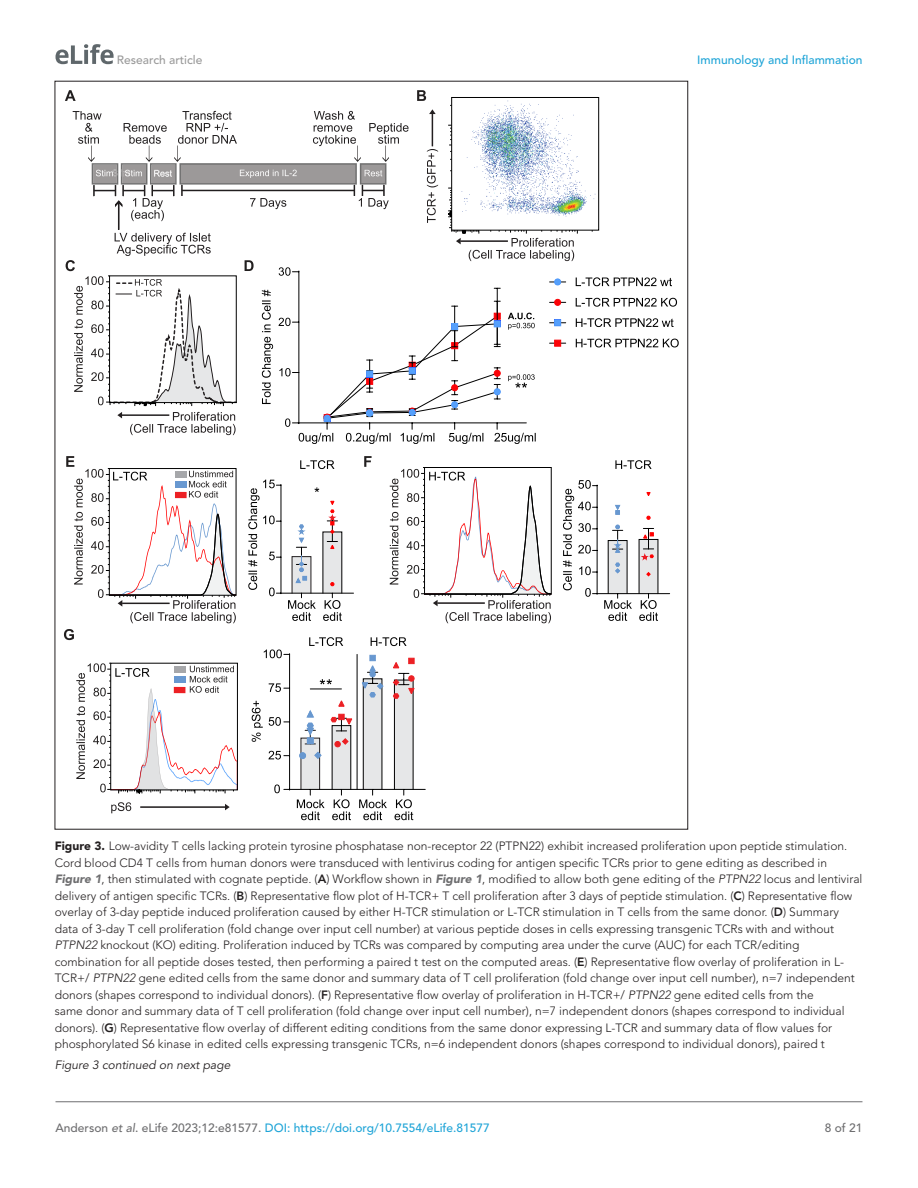
<style>
.page{position:relative;width:918px;height:1188px;background:#fff}
.page>*{position:absolute;margin:0;border:0;box-sizing:border-box;transform-origin:0 0}
.t1{font:300 12px/16.5px "Avenir LT Std";color:#231f20}
.t2{font:500 12px "Avenir LT Std";color:#1ea4d7}
.t3{font:italic 12px "Avenir LT Std";color:#231f20}
.t4{font:500 12px "Avenir LT Std";color:#9a9a9a}
.t5{font:500 12px "Avenir LT Std";color:#6e6e70}
.s1{font-weight:900}
.s2{font-weight:900;font-style:italic;color:#6e6e70}
.s3{font-weight:800}
.s4{font-style:italic}
.s5{color:#6e6e70}
.s6{font-style:italic;color:#6e6e70}
</style>
<div class="page">
<svg style="left:56px;top:44px;width:58px;height:20px"></svg>
<hr style="left:56px;top:1101px;width:806px;height:1px;background:#6e6e70">
<div style="left:394px;top:680px;width:19px;height:110px;background:#e6e7e8;border:1px solid #000"></div>
<div style="left:363px;top:679px;width:19px;height:110px;background:#e6e7e8"></div>
<div style="left:363px;top:678px;width:19px;height:111px;border:1px solid #000"></div>
<div style="left:332px;top:726px;width:19px;height:63px;background:#e6e7e8"></div>
<div style="left:301px;top:738px;width:19px;height:51px;background:#e6e7e8"></div>
<div style="left:301px;top:738px;width:19px;height:51px;border:1px solid #231f20"></div>
<hr style="left:289px;top:789px;width:136px;height:1px;background:#000">
<svg style="left:264px;top:649px;width:26px;height:9px"></svg>
<svg style="left:269px;top:683px;width:20px;height:9px"></svg>
<svg style="left:269px;top:717px;width:20px;height:9px"></svg>
<svg style="left:268px;top:751px;width:21px;height:9px"></svg>
<svg style="left:274px;top:785px;width:16px;height:8px"></svg>
<hr style="left:289px;top:654px;width:1px;height:136px;background:#000">
<svg style="left:408px;top:658px;width:7px;height:3px"></svg>
<svg style="left:392px;top:661px;width:23px;height:38px"></svg>
<svg style="left:362px;top:655px;width:22px;height:43px"></svg>
<svg style="left:338px;top:714px;width:7px;height:2px"></svg>
<svg style="left:338px;top:700px;width:7px;height:7px"></svg>
<svg style="left:335px;top:738px;width:14px;height:9px"></svg>
<svg style="left:330px;top:716px;width:23px;height:16px"></svg>
<div style="left:299px;top:752px;width:7px;height:7px;border:2px solid #6898d0;border-radius:50%"></div>
<svg style="left:300px;top:710px;width:22px;height:50px"></svg>
<svg style="left:252px;top:701px;width:11px;height:41px"></svg>
<svg style="left:320px;top:679px;width:12px;height:5px"></svg>
<hr style="left:357px;top:654px;width:1px;height:135px;background:#000">
<svg style="left:297px;top:789px;width:28px;height:31px"></svg>
<svg style="left:332px;top:789px;width:19px;height:31px"></svg>
<svg style="left:359px;top:789px;width:28px;height:31px"></svg>
<svg style="left:395px;top:789px;width:18px;height:31px"></svg>
<svg style="left:309px;top:637px;width:98px;height:9px"></svg>
<hr style="left:310px;top:689px;width:31px;height:1px;background:#000">
<svg style="left:111px;top:802px;width:20px;height:11px"></svg>
<hr style="left:140px;top:806px;width:85px;height:2px;background:#231f20">
<svg style="left:225px;top:804px;width:5px;height:6px"></svg>
<svg style="left:76px;top:663px;width:162px;height:130px"></svg>
<div style="left:323px;top:532px;width:19px;height:62px;background:#e6e7e8"></div>
<div style="left:292px;top:557px;width:19px;height:36px;background:#e6e7e8"></div>
<hr style="left:280px;top:593px;width:74px;height:1px;background:#000">
<hr style="left:281px;top:485px;width:1px;height:109px;background:#000">
<svg style="left:330px;top:582px;width:4px;height:4px"></svg>
<svg style="left:294px;top:524px;width:14px;height:60px"></svg>
<svg style="left:248px;top:480px;width:33px;height:116px"></svg>
<svg style="left:314px;top:487px;width:5px;height:5px"></svg>
<svg style="left:288px;top:593px;width:28px;height:28px"></svg>
<svg style="left:323px;top:593px;width:19px;height:28px"></svg>
<svg style="left:300px;top:460px;width:35px;height:9px"></svg>
<svg style="left:326px;top:500px;width:13px;height:49px"></svg>
<div style="left:639px;top:539px;width:19px;height:55px;background:#e6e7e8"></div>
<div style="left:608px;top:541px;width:19px;height:53px;background:#e6e7e8"></div>
<hr style="left:597px;top:593px;width:73px;height:1px;background:#000">
<hr style="left:597px;top:485px;width:1px;height:109px;background:#000">
<svg style="left:647px;top:516px;width:4px;height:4px"></svg>
<svg style="left:646px;top:492px;width:5px;height:4px"></svg>
<svg style="left:646px;top:572px;width:5px;height:5px"></svg>
<svg style="left:615px;top:504px;width:6px;height:11px"></svg>
<svg style="left:615px;top:562px;width:6px;height:12px"></svg>
<svg style="left:611px;top:525px;width:13px;height:28px"></svg>
<svg style="left:563px;top:480px;width:34px;height:117px"></svg>
<svg style="left:604px;top:594px;width:28px;height:27px"></svg>
<svg style="left:639px;top:594px;width:19px;height:27px"></svg>
<svg style="left:615px;top:460px;width:37px;height:9px"></svg>
<svg style="left:638px;top:528px;width:16px;height:35px"></svg>
<svg style="left:66px;top:456px;width:170px;height:167px"></svg>
<svg style="left:390px;top:467px;width:162px;height:156px"></svg>
<svg style="left:64px;top:629px;width:10px;height:11px"></svg>
<svg style="left:364px;top:456px;width:8px;height:11px"></svg>
<svg style="left:65px;top:90px;width:614px;height:354px"></svg>
<p class="t4" style="left:117px;top:53px;width:87px">Research article</p>
<p class="t2" style="left:697px;top:53px;width:167px">Immunology and Inflammation</p>
<p class="t1" style="left:55px;top:838px;width:809px"><span class="s1">Figure 3.</span> Low-avidity T cells lacking protein tyrosine phosphatase non-receptor 22 (PTPN22) exhibit increased proliferation upon peptide stimulation.<br>Cord blood CD4 T cells from human donors were transduced with lentivirus coding for antigen specific TCRs prior to gene editing as described in <span class="s2">Figure 1</span>, then stimulated with cognate peptide. (<span class="s3">A</span>) Workflow shown in <span class="s2">Figure 1</span>, modified to allow both gene editing of the <span class="s4">PTPN22</span> locus and lentiviral delivery of antigen specific TCRs. (<span class="s3">B</span>) Representative flow plot of H-TCR+ T cell proliferation after 3 days of peptide stimulation. (<span class="s3">C</span>) Representative flow overlay of 3-day peptide induced proliferation caused by either H-TCR stimulation or L-TCR stimulation in T cells from the same donor. (<span class="s3">D</span>) Summary data of 3-day T cell proliferation (fold change over input cell number) at various peptide doses in cells expressing transgenic TCRs with and without <span class="s4">PTPN22</span> knockout (KO) editing. Proliferation induced by TCRs was compared by computing area under the curve (AUC) for each TCR/editing combination for all peptide doses tested, then performing a paired t test on the computed areas. (<span class="s3">E</span>) Representative flow overlay of proliferation in L-TCR+/ <span class="s4">PTPN22</span> gene edited cells from the same donor and summary data of T cell proliferation (fold change over input cell number), n=7 independent donors (shapes correspond to individual donors). (<span class="s3">F</span>) Representative flow overlay of proliferation in H-TCR+/ <span class="s4">PTPN22</span> gene edited cells from the<br>same donor and summary data of T cell proliferation (fold change over input cell number), n=7 independent donors (shapes correspond to individual donors). (<span class="s3">G</span>) Representative flow overlay of different editing conditions from the same donor expressing L-TCR and summary data of flow values for phosphorylated S6 kinase in edited cells expressing transgenic TCRs, n=6 independent donors (shapes correspond to individual donors), paired t</p>
<p class="t3" style="left:55px;top:1058px;width:177px">Figure 3 continued on next page</p>
<p class="t2" style="left:56px;top:1121px;width:436px"><span class="s5">Anderson</span> <span class="s6">et al</span><span class="s5">. eLife 2023;12:e81577.</span> DOI: https://doi.org/10.7554/eLife.81577</p>
<p class="t5" style="left:825px;top:1121px;width:39px">8 of 21</p>
</div>
